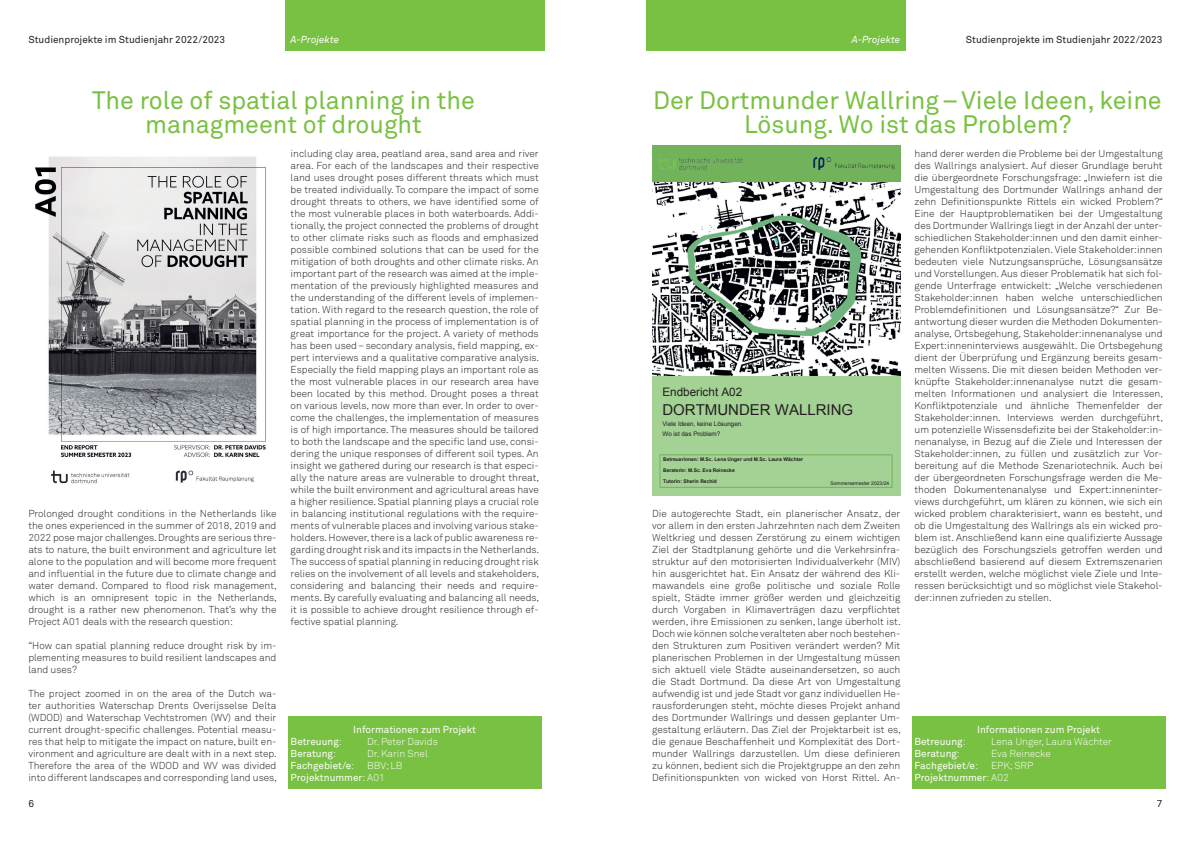
<style>
.page{position:relative;width:1191px;height:842px;background:#fff}
.page>*{position:absolute;margin:0;border:0;box-sizing:border-box;transform-origin:0 0}
.t1{font:25px/24px "Akkurat Pro";color:#79c142;text-align:center}
.t2{font:15px "Arial";color:#231f20}
.t3{font:11.7px "Arial";color:#231f20}
.t4{font:300 10px/12px "Akkurat Pro";color:#231f20;text-align:justify}
.t5{font:10px/12px "Akkurat Pro";color:#fff}
.t6{font:10px "Akkurat Pro";color:#231f20}
.t7{font:300 10px "Akkurat Pro";color:#fff}
.t8{font:italic 10px "Akkurat Pro";color:#fff}
.t9{font:6.3px/9.7px "Arial";color:#231f20}
.t10{font:700 5px "Arial";color:#231f20}
.t11{font:5px "Arial";letter-spacing:.005em;color:#231f20}
.s1{font-weight:300}
</style>
<div class="page">
<div style="left:646px;top:0;width:260px;height:50px;background:#79c142"></div>
<div style="left:285px;top:0;width:259px;height:50px;background:#79c142"></div>
<img style="left:652px;top:181px;width:248px;height:196px">
<div style="left:652px;top:145px;width:248px;height:36px;background:#71b25b"></div>
<div style="left:652px;top:377px;width:248px;height:119px;background:#a4d295"></div>
<img style="left:657px;top:156px;width:86px;height:14px">
<img style="left:813px;top:157px;width:81px;height:13px">
<div style="left:660px;top:455px;width:232px;height:32px;border:1px solid #71b25b"></div>
<div style="left:911px;top:717px;width:254px;height:24px;background:#79c142"></div>
<div style="left:911px;top:741px;width:254px;height:24px;background:#79c142"></div>
<div style="left:911px;top:765px;width:254px;height:24px;background:#79c142"></div>
<img style="left:34px;top:156px;width:232px;height:328px">
<div style="left:288px;top:717px;width:253px;height:24px;background:#79c142"></div>
<div style="left:288px;top:741px;width:253px;height:24px;background:#79c142"></div>
<div style="left:288px;top:765px;width:253px;height:24px;background:#79c142"></div>
<p class="t6" style="left:28px;top:33px;width:198px">Studienprojekte im Studienjahr 2022/2023</p>
<p class="t8" style="left:291px;top:33px;width:50px">A-Projekte</p>
<p class="t8" style="left:851px;top:33px;width:50px">A-Projekte</p>
<p class="t6" style="left:965px;top:33px;width:198px">Studienprojekte im Studienjahr 2022/2023</p>
<h1 class="t1" style="left:92px;top:88px;width:384px">The role of spatial planning in the managmeent of drought</h1>
<p class="t4" style="left:28px;top:508px;width:250px">Prolonged drought conditions in the Netherlands like the ones experienced in the summer of 2018, 2019 and 2022 pose major challenges. Droughts are serious thre&shy;ats to nature, the built environment and agriculture let alone to the population and will become more frequent and influential in the future due to climate change and water demand. Compared to flood risk management, which is an omnipresent topic in the Netherlands, drought is a rather new phenomenon. That’s why the Project A01 deals with the research question:</p>
<p class="t4" style="left:28px;top:640px;width:250px">“How can spatial planning reduce drought risk by im&shy;plementing measures to build resilient landscapes and land uses?</p>
<p class="t4" style="left:28px;top:688px;width:250px">The project zoomed in on the area of the Dutch wa&shy;ter authorities Waterschap Drents Overijsselse Delta (WDOD) and Waterschap Vechtstromen (WV) and their current drought-specific challenges. Potential measu&shy;res that help to mitigate the impact on nature, built en&shy;vironment and agriculture are dealt with in a next step.<br>Therefore the area of the WDOD and WV was divided into different landscapes and corresponding land uses,</p>
<p class="t6" style="left:28px;top:798px;width:7px">6</p>
<p class="t4" style="left:291px;top:148px;width:250px">including clay area, peatland area, sand area and river area. For each of the landscapes and their respective land uses drought poses different threats which must be treated individually. To compare the impact of some drought threats to others, we have identified some of the most vulnerable places in both waterboards. Addi&shy;tionally, the project connected the problems of drought to other climate risks such as floods and emphasized possible combined solutions that can be used for the mitigation of both droughts and other climate risks. An important part of the research was aimed at the imple&shy;mentation of the previously highlighted measures and the understanding of the different levels of implemen&shy;tation. With regard to the research question, the role of spatial planning in the process of implementation is of great importance for the project. A variety of methods has been used–secondary analysis, field mapping, ex&shy;pert interviews and a qualitative comparative analysis.<br>Especially the field mapping plays an important role as the most vulnerable places in our research area have been located by this method. Drought poses a threat on various levels, now more than ever. In order to over&shy;come the challenges, the implementation of measures is of high importance. The measures should be tailored to both the landscape and the specific land use, consi&shy;dering the unique responses of different soil types. An insight we gathered during our research is that especi&shy;ally the nature areas are vulnerable to drought threat, while the built environment and agricultural areas have a higher resilience. Spatial planning plays a crucial role in balancing institutional regulations with the require&shy;ments of vulnerable places and involving various stake&shy;holders. However, there is a lack of public awareness re&shy;garding drought risk and its impacts in the Netherlands.<br>The success of spatial planning in reducing drought risk relies on the involvement of all levels and stakeholders, considering and balancing their needs and require&shy;ments. By carefully evaluating and balancing all needs, it is possible to achieve drought resilience through ef&shy;fective spatial planning.</p>
<p class="t5" style="left:353px;top:724px;width:124px">Informationen zum Projekt</p>
<p class="t5" style="left:291px;top:736px;width:53px">Betreuung<span class="s1">:</span></p>
<p class="t7" style="left:367px;top:736px;width:72px">Dr. Peter Davids</p>
<p class="t5" style="left:291px;top:748px;width:47px">Beratung<span class="s1">:</span></p>
<p class="t7" style="left:367px;top:748px;width:62px">Dr. Karin Snel</p>
<p class="t5" style="left:291px;top:760px;width:65px">Fachgebiet/e<span class="s1">:</span></p>
<p class="t5" style="left:291px;top:760px;width:113px;text-indent:77px"><span class="s1">BBV; LB<br></span>Projektnummer<span class="s1">: A01</span></p>
<h1 class="t1" style="left:653px;top:88px;width:510px">Der Dortmunder Wallring–Viele Ideen, keine<br>Lösung. Wo ist das Problem?</h1>
<p class="t3" style="left:662px;top:383px;width:81px">Endbericht A02</p>
<h2 class="t2" style="left:662px;top:399px;width:192px">DORTMUNDER WALLRING</h2>
<p class="t9" style="left:662px;top:419px;width:82px">Viele Ideen, keine Lösungen.<br>Wo ist das Problem?</p>
<p class="t10" style="left:663px;top:456px;width:141px">Betreuerinnen: M.Sc. Lena Unger und M.Sc. Laura Wächter</p>
<p class="t10" style="left:663px;top:467px;width:73px">Beraterin: M.Sc. Eva Reinecke</p>
<p class="t10" style="left:663px;top:478px;width:55px">Tutorin: Sherin Rechid</p>
<p class="t11" style="left:830px;top:479px;width:60px">Sommersemester 2023/24</p>
<p class="t4" style="left:652px;top:508px;width:250px">Die autogerechte Stadt, ein planerischer Ansatz, der vor allem in den ersten Jahrzehnten nach dem Zweiten Weltkrieg und dessen Zerstörung zu einem wichtigen Ziel der Stadtplanung gehörte und die Verkehrsinfra&shy;struktur auf den motorisierten Individualverkehr (MIV) hin ausgerichtet hat. Ein Ansatz der während des Kli&shy;mawandels eine große politische und soziale Rolle spielt, Städte immer größer werden und gleichzeitig durch Vorgaben in Klimaverträgen dazu verpflichtet werden, ihre Emissionen zu senken, lange überholt ist.<br>Doch wie können solche veralteten aber noch bestehen&shy;den Strukturen zum Positiven verändert werden? Mit planerischen Problemen in der Umgestaltung müssen sich aktuell viele Städte auseinandersetzen, so auch die Stadt Dortmund. Da diese Art von Umgestaltung aufwendig ist und jede Stadt vor ganz individuellen He&shy;rausforderungen steht, möchte dieses Projekt anhand des Dortmunder Wallrings und dessen geplanter Um&shy;gestaltung erläutern. Das Ziel der Projektarbeit ist es, die genaue Beschaffenheit und Komplexität des Dort&shy;munder Wallrings darzustellen. Um diese definieren zu können, bedient sich die Projektgruppe an den zehn Definitionspunkten von wicked von Horst Rittel. An-</p>
<p class="t4" style="left:914px;top:148px;width:250px">hand derer werden die Probleme bei der Umgestaltung des Wallrings analysiert. Auf dieser Grundlage beruht die übergeordnete Forschungsfrage: „Inwiefern ist die Umgestaltung des Dortmunder Wallrings anhand der zehn Definitionspunkte Rittels ein wicked Problem?“ Eine der Hauptproblematiken bei der Umgestaltung des Dortmunder Wallrings liegt in der Anzahl der unter&shy;schiedlichen Stakeholder:innen und den damit einher&shy;gehenden Konfliktpotenzialen. Viele Stakeholder:innen bedeuten viele Nutzungsansprüche, Lösungsansätze und Vorstellungen. Aus dieser Problematik hat sich fol&shy;gende Unterfrage entwickelt: „Welche verschiedenen Stakeholder:innen haben welche unterschiedlichen Problemdefinitionen und Lösungsansätze?“ Zur Be&shy;antwortung dieser wurden die Methoden Dokumenten&shy;analyse, Ortsbegehung, Stakeholder:innenanalyse und Expert:inneninterviews ausgewählt. Die Ortsbegehung dient der Überprüfung und Ergänzung bereits gesam&shy;melten Wissens. Die mit diesen beiden Methoden ver&shy;knüpfte Stakeholder:innenanalyse nutzt die gesam&shy;melten Informationen und analysiert die Interessen, Konfliktpotenziale und ähnliche Themenfelder der Stakeholder:innen. Interviews werden durchgeführt, um potenzielle Wissensdefizite bei der Stakeholder:in&shy;nenanalyse, in Bezug auf die Ziele und Interessen der Stakeholder:innen, zu füllen und zusätzlich zur Vor&shy;bereitung auf die Methode Szenariotechnik. Auch bei der übergeordneten Forschungsfrage werden die Me&shy;thoden Dokumentenanalyse und Expert:inneninter&shy;views durchgeführt, um klären zu können, wie sich ein wicked problem charakterisiert, wann es besteht, und ob die Umgestaltung des Wallrings als ein wicked pro&shy;blem ist. Anschließend kann eine qualifizierte Aussage bezüglich des Forschungsziels getroffen werden und abschließend basierend auf diesem Extremszenarien erstellt werden, welche möglichst viele Ziele und Inte&shy;ressen berücksichtigt und so möglichst viele Stakehol&shy;der:innen zufrieden zu stellen.</p>
<p class="t5" style="left:977px;top:724px;width:124px">Informationen zum Projekt</p>
<p class="t5" style="left:914px;top:736px;width:53px">Betreuung<span class="s1">:</span></p>
<p class="t7" style="left:991px;top:736px;width:122px">Lena Unger, Laura Wächter</p>
<p class="t5" style="left:914px;top:748px;width:47px">Beratung<span class="s1">:</span></p>
<p class="t7" style="left:991px;top:748px;width:61px">Eva Reinecke</p>
<p class="t5" style="left:914px;top:760px;width:65px">Fachgebiet/e<span class="s1">:</span></p>
<p class="t5" style="left:914px;top:760px;width:120px;text-indent:77px"><span class="s1">EPK; SRP<br></span>Projektnummer<span class="s1">: A02</span></p>
<p class="t6" style="left:1157px;top:798px;width:7px">7</p>
</div>
